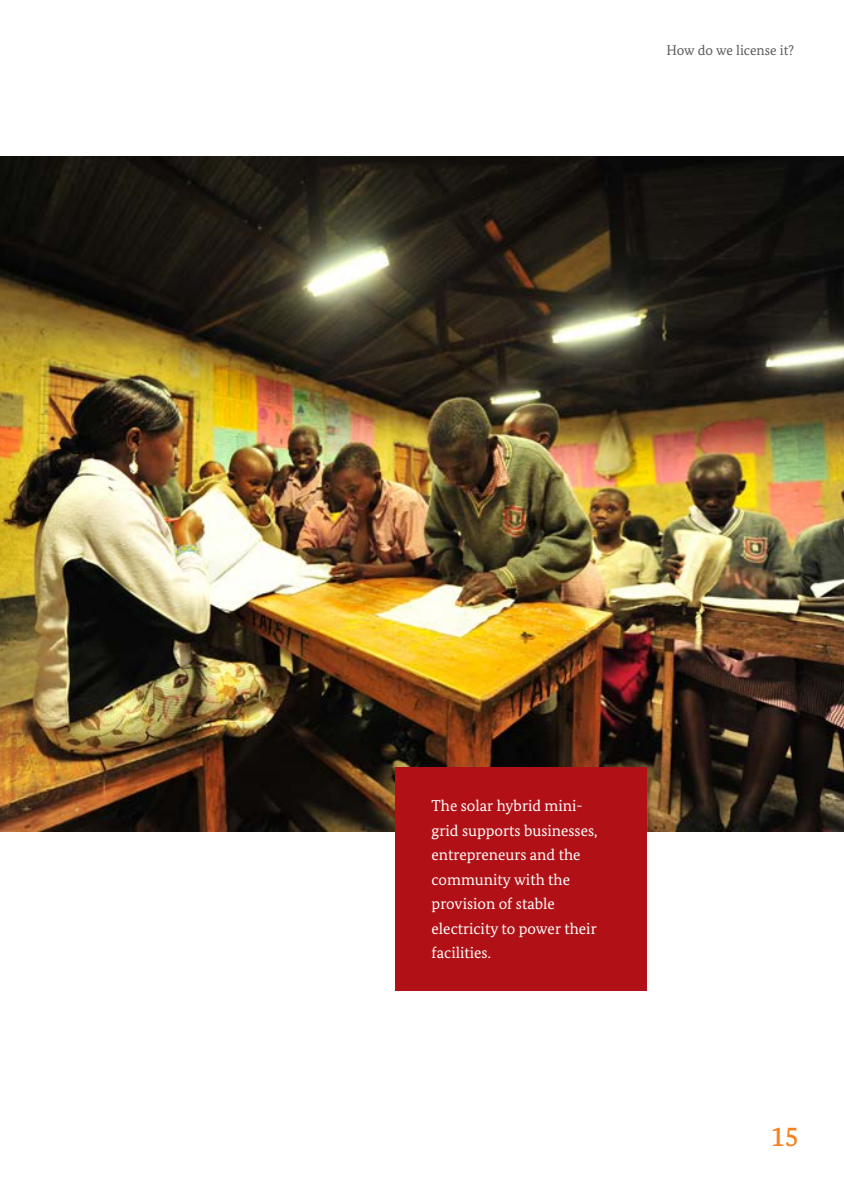
<style>
.page{position:relative;width:844px;height:1191px;background:#fff}
.page>*{position:absolute;margin:0;border:0;box-sizing:border-box;transform-origin:0 0}
.t1{font:500 28px "Bundes Serif";color:#f58220}
.t2{font:15.75px/24.5px "Bundes Serif";color:#fff}
.t3{font:14px "Bundes Serif";color:#58595b}
</style>
<div class="page">
<img style="left:0;top:157px;width:843px;height:674px">
<div style="left:395px;top:767px;width:251px;height:223px;background:#b11116"></div>
<p class="t3" style="left:666px;top:42px;width:129px">How do we license it?</p>
<p class="t2" style="left:431px;top:793px;width:167px">The solar hybrid mini&shy;grid supports businesses, entrepreneurs and the community with the provision of stable electricity to power their facilities.</p>
<h1 class="t1" style="left:770px;top:1119px;width:29px">15</h1>
</div>
